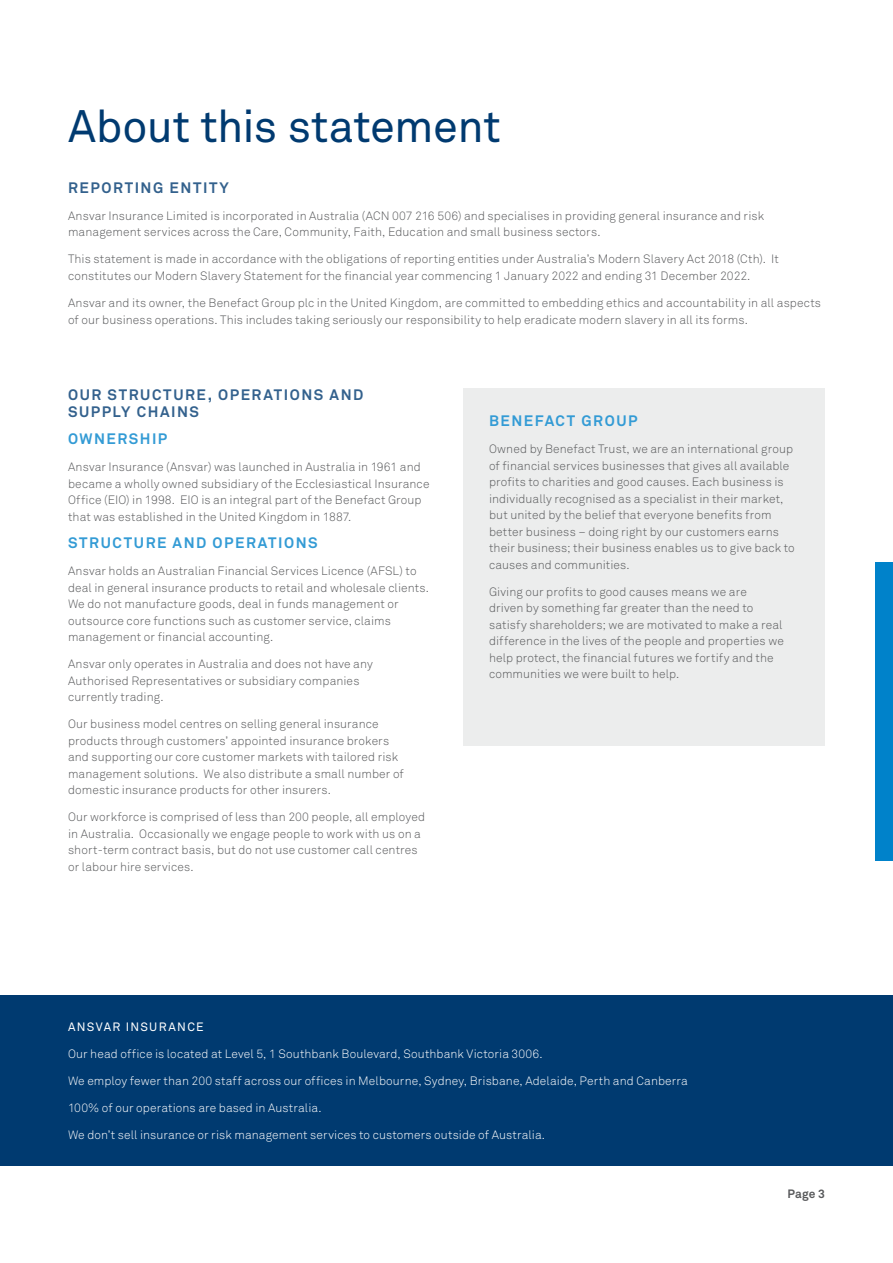
<style>
.page{position:relative;width:893px;height:1263px;background:#fff}
.page>*{position:absolute;margin:0;border:0;box-sizing:border-box;transform-origin:0 0}
.t1{font:45px "Akkurat Pro";letter-spacing:-.015em;color:#003a70}
.t2{font:700 15px/16.5px "Akkurat Pro";letter-spacing:.1em;color:#33618d}
.t3{font:700 15px "Akkurat Pro";letter-spacing:.1em;color:#339bd5}
.t4{font:12px/16.5px "Akkurat Light Pro";letter-spacing:.01em;color:#58595b}
.t5{font:12px "Akkurat Light Pro";letter-spacing:.01em;color:#fff}
.t6{font:12px "Akkurat Pro";letter-spacing:.11em;color:#fff}
.t7{font:700 12px "Akkurat Pro";color:#58595b}
</style>
<div class="page">
<div style="left:0;top:995px;width:893px;height:170px;background:#003a70"></div>
<div style="left:876px;top:563px;width:17px;height:298px;background:#0082ca"></div>
<div style="left:463px;top:389px;width:362px;height:357px;background:#eceded"></div>
<h1 class="t1" style="left:68px;top:100px;width:434px">About this statement</h1>
<p class="t2" style="left:68px;top:179px;width:162px">REPORTING ENTITY</p>
<p class="t4" style="left:68px;top:208px;width:698px">Ansvar Insurance Limited is incorporated in Australia (ACN 007 216 506) and specialises in providing general insurance and risk management services across the Care, Community, Faith, Education and small business sectors.</p>
<p class="t4" style="left:68px;top:251px;width:712px">This statement is made in accordance with the obligations of reporting entities under Australia’s Modern Slavery Act 2018 (Cth). It constitutes our Modern Slavery Statement for the financial year commencing 1 January 2022 and ending 31 December 2022.</p>
<p class="t4" style="left:68px;top:295px;width:754px">Ansvar and its owner, the Benefact Group plc in the United Kingdom, are committed to embedding ethics and accountability in all aspects of our business operations. This includes taking seriously our responsibility to help eradicate modern slavery in all its forms.</p>
<p class="t2" style="left:68px;top:387px;width:297px">OUR STRUCTURE, OPERATIONS AND<br>SUPPLY CHAINS</p>
<p class="t3" style="left:68px;top:429px;width:101px">OWNERSHIP</p>
<p class="t4" style="left:68px;top:459px;width:363px">Ansvar Insurance (Ansvar) was launched in Australia in 1961 and became a wholly owned subsidiary of the Ecclesiastical Insurance Office (EIO) in 1998. EIO is an integral part of the Benefact Group that was established in the United Kingdom in 1887.</p>
<p class="t3" style="left:68px;top:533px;width:251px">STRUCTURE AND OPERATIONS</p>
<p class="t4" style="left:68px;top:563px;width:362px">Ansvar holds an Australian Financial Services Licence (AFSL) to deal in general insurance products to retail and wholesale clients.<br>We do not manufacture goods, deal in funds management or outsource core functions such as customer service, claims management or financial accounting.</p>
<p class="t4" style="left:68px;top:656px;width:306px">Ansvar only operates in Australia and does not have any<br>Authorised Representatives or subsidiary companies currently trading.</p>
<p class="t4" style="left:68px;top:716px;width:337px">Our business model centres on selling general insurance products through customers’ appointed insurance brokers and supporting our core customer markets with tailored risk management solutions. We also distribute a small number of domestic insurance products for other insurers.</p>
<p class="t4" style="left:68px;top:809px;width:359px">Our workforce is comprised of less than 200 people, all employed in Australia. Occasionally we engage people to work with us on a short-term contract basis, but do not use customer call centres or labour hire services.</p>
<p class="t3" style="left:489px;top:411px;width:150px">BENEFACT GROUP</p>
<p class="t4" style="left:489px;top:441px;width:307px">Owned by Benefact Trust, we are an international group of financial services businesses that gives all available profits to charities and good causes. Each business is individually recognised as a specialist in their market, but united by the belief that everyone benefits from better business – doing right by our customers earns their business; their business enables us to give back to causes and communities.</p>
<p class="t4" style="left:489px;top:583px;width:296px">Giving our profits to good causes means we are driven by something far greater than the need to satisfy shareholders; we are motivated to make a real difference in the lives of the people and properties we help protect, the financial futures we fortify and the communities we were built to help.</p>
<p class="t6" style="left:68px;top:1019px;width:137px">ANSVAR INSURANCE</p>
<p class="t5" style="left:68px;top:1046px;width:476px">Our head office is located at Level 5, 1 Southbank Boulevard, Southbank Victoria 3006.</p>
<p class="t5" style="left:68px;top:1073px;width:621px">We employ fewer than 200 staff across our offices in Melbourne, Sydney, Brisbane, Adelaide, Perth and Canberra</p>
<p class="t5" style="left:68px;top:1101px;width:255px">100% of our operations are based in Australia.</p>
<p class="t5" style="left:68px;top:1128px;width:479px">We don’t sell insurance or risk management services to customers outside of Australia.</p>
<p class="t7" style="left:788px;top:1186px;width:39px">Page 3</p>
</div>
